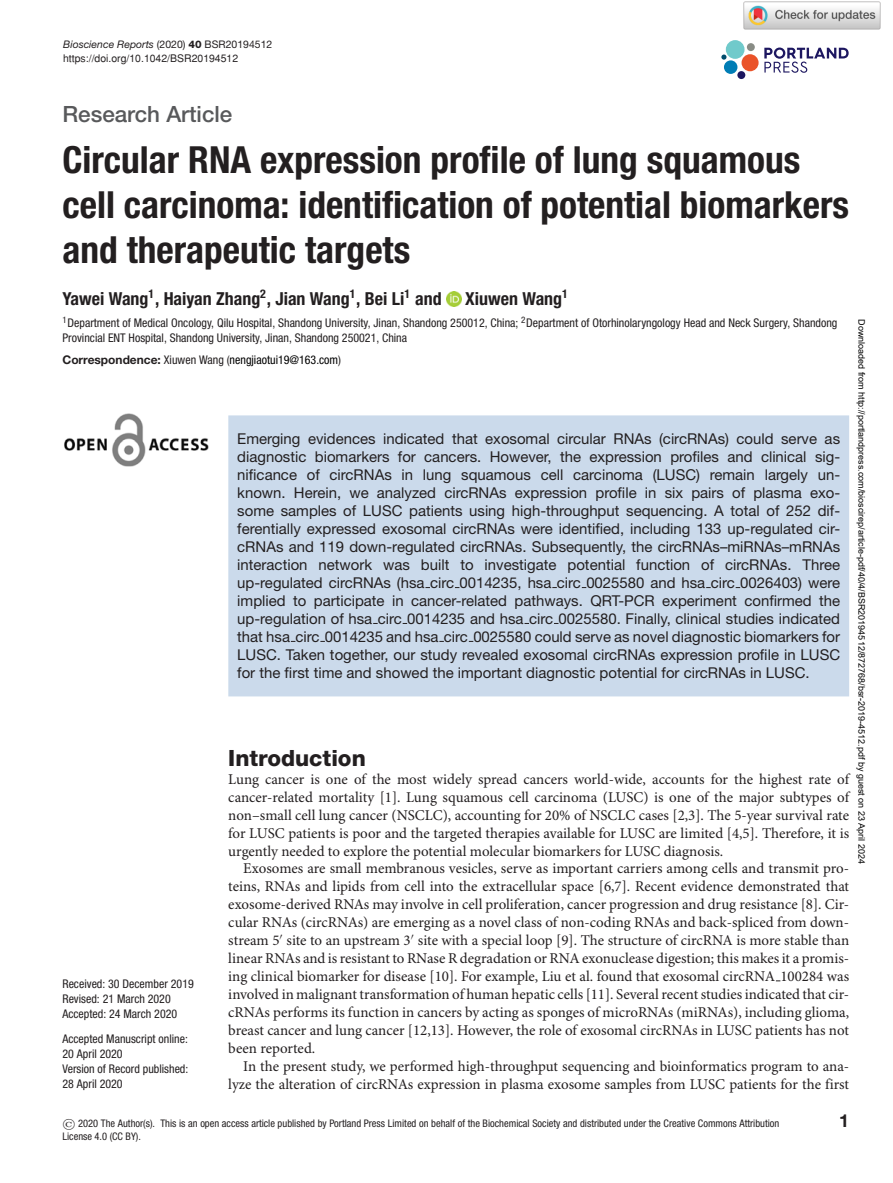
<style>
.page{position:relative;width:893px;height:1183px;background:#fff}
.page>*{position:absolute;margin:0;border:0;box-sizing:border-box;transform-origin:0 0}
.t1{font:700 condensed 37.35px/44.8px "Helvetica Neue LT Std";color:#231f20}
.t2{font:500 22.35px "Helvetica Neue LT Std";color:#58595b}
.t3{font:800 22.35px "Helvetica Neue LT Std";color:#231f20}
.t4{font:700 condensed 18px "Helvetica Neue LT Std";color:#231f20}
.t5{font:700 18px "Helvetica Neue LT Std";color:#231f20}
.t6{font:15px/18px "Minion Pro";color:#231f20;text-align:justify}
.t7{font:15px/18px "Helvetica Neue LT Std";color:#231f20;text-align:justify}
.t8{font:condensed 12px/15px "Helvetica Neue LT Std";color:#231f20}
.t9{font:condensed 12px "Helvetica Neue LT Std";color:#000}
.t10{font:condensed 10.5px/13.5px "Helvetica Neue LT Std";color:#231f20}
.t11{font:italic 10.5px "Helvetica Neue LT Std";color:#231f20}
.t12{font:10.5px "Helvetica";color:#231f20}
.t13{font:9px "Arial";color:#000}
.s1{font-style:normal}
.s2{font-weight:800;font-style:normal}
.s3{font-weight:700;font-stretch:normal;color:#231f20}
.s4{color:#231f20}
.s5{font-family:"SFRM0700";font-stretch:normal}
</style>
<div class="page">
<svg style="left:764px;top:48px;width:85px;height:25px"></svg>
<div style="left:726px;top:40px;width:18px;height:19px;background:#70cacb;border-radius:50%"></div>
<div style="left:741px;top:54px;width:18px;height:17px;background:#ea5329;border-radius:50%"></div>
<div style="left:724px;top:60px;width:13px;height:14px;background:#007db5;border-radius:50%"></div>
<div style="left:737px;top:71px;width:8px;height:8px;background:#1d1760;border-radius:50%"></div>
<div style="left:747px;top:43px;width:8px;height:8px;background:#888c85;border-radius:50%"></div>
<svg style="left:721px;top:54px;width:5px;height:6px"></svg>
<img style="left:446px;top:291px;width:15px;height:15px">
<img style="left:64px;top:413px;width:145px;height:53px">
<div style="left:228px;top:415px;width:621px;height:281px;background:#cbdaeb"></div>
<img style="left:743px;top:1px;width:138px;height:29px">
<p class="t11" style="left:63px;top:40px;width:211px">Bioscience Reports <span class="s1">(2020)</span> <span class="s2">40</span> <span class="s1">BSR20194512</span></p>
<p class="t12" style="left:63px;top:54px;width:177px">https://doi.org/10.1042/BSR20194512</p>
<h2 class="t2" style="left:62px;top:106px;width:171px">Research Article</h2>
<h1 class="t1" style="left:62px;top:140px;width:788px">Circular RNA expression profile of lung squamous cell carcinoma: identification of potential biomarkers and therapeutic targets</h1>
<p class="t4" style="left:62px;top:291px;width:381px">Yawei Wang<sup>1</sup>, Haiyan Zhang<sup>2</sup>, Jian Wang<sup>1</sup>, Bei Li<sup>1</sup> and</p>
<p class="t4" style="left:465px;top:291px;width:104px">Xiuwen Wang<sup>1</sup></p>
<p class="t8" style="left:62px;top:316px;width:776px"><sup>1</sup>Department of Medical Oncology, Qilu Hospital, Shandong University, Jinan, Shandong 250012, China; <sup>2</sup>Department of Otorhinolaryngology Head and Neck Surgery, Shandong<br>Provincial ENT Hospital, Shandong University, Jinan, Shandong 250021, China</p>
<p class="t9" style="left:62px;top:355px;width:280px"><span class="s3">Correspondence:</span> <span class="s4">Xiuwen Wang (</span>nengjiaotui19@163.com<span class="s4">)</span></p>
<p class="t13" style="left:865px;top:319px;width:545px;rotate:90deg">Downloaded from http://portlandpress.com/bioscirep/article-pdf/40/4/BSR20194512/872768/bsr-2019-4512.pdf by guest on 23 April 2024</p>
<p class="t7" style="left:237px;top:431px;width:604px">Emerging evidences indicated that exosomal circular RNAs (circRNAs) could serve as diagnostic biomarkers for cancers. However, the expression profiles and clinical sig&shy;nificance of circRNAs in lung squamous cell carcinoma (LUSC) remain largely un&shy;known. Herein, we analyzed circRNAs expression profile in six pairs of plasma exo&shy;some samples of LUSC patients using high-throughput sequencing. A total of 252 dif&shy;ferentially expressed exosomal circRNAs were identified, including 133 up-regulated cir&shy;cRNAs and 119 down-regulated circRNAs. Subsequently, the circRNAs–miRNAs–mRNAs interaction network was built to investigate potential function of circRNAs. Three up-regulated circRNAs (hsa circ 0014235, hsa circ 0025580 and hsa circ 0026403) were implied to participate in cancer-related pathways. QRT-PCR experiment confirmed the up-regulation of hsa circ 0014235 and hsa circ 0025580. Finally, clinical studies indicated that hsa circ 0014235 and hsa circ 0025580 could serve as novel diagnostic biomarkers for LUSC. Taken together, our study revealed exosomal circRNAs expression profile in LUSC for the first time and showed the important diagnostic potential for circRNAs in LUSC.</p>
<h2 class="t3" style="left:228px;top:749px;width:139px">Introduction</h2>
<p class="t6" style="left:228px;top:771px;width:622px">Lung cancer is one of the most widely spread cancers world-wide, accounts for the highest rate of cancer-related mortality [1]. Lung squamous cell carcinoma (LUSC) is one of the major subtypes of non–small cell lung cancer (NSCLC), accounting for 20% of NSCLC cases [2,3]. The 5-year survival rate for LUSC patients is poor and the targeted therapies available for LUSC are limited [4,5]. Therefore, it is urgently needed to explore the potential molecular biomarkers for LUSC diagnosis.</p>
<p class="t6" style="left:228px;top:860px;width:622px;text-indent:15px">Exosomes are small membranous vesicles, serve as important carriers among cells and transmit pro&shy;teins, RNAs and lipids from cell into the extracellular space [6,7]. Recent evidence demonstrated that exosome-derived RNAs may involve in cell proliferation, cancer progression and drug resistance [8]. Cir&shy;cular RNAs (circRNAs) are emerging as a novel class of non-coding RNAs and back-spliced from down&shy;stream 5<sup>-</sup> site to an upstream 3<sup>-</sup> site with a special loop [9]. The structure of circRNA is more stable than linear RNAs and is resistant to RNase R degradation or RNA exonuclease digestion; this makes it a promis&shy;ing clinical biomarker for disease [10]. For example, Liu et al. found that exosomal circRNA 100284 was involved in malignant transformation of human hepatic cells [11]. Several recent studies indicated that cir&shy;cRNAs performs its function in cancers by acting as sponges of microRNAs (miRNAs), including glioma, breast cancer and lung cancer [12,13]. However, the role of exosomal circRNAs in LUSC patients has not been reported.</p>
<p class="t6" style="left:228px;top:1058px;width:622px;text-align:right">In the present study, we performed high-throughput sequencing and bioinformatics program to ana&shy;lyze the alteration of circRNAs expression in plasma exosome samples from LUSC patients for the first</p>
<p class="t10" style="left:62px;top:1117px;width:718px"><span class="s5">©</span> 2020 The Author(s). This is an open access article published by Portland Press Limited on behalf of the Biochemical Society and distributed under the Creative Commons Attribution<br>License 4.0 (CC BY).</p>
<p class="t5" style="left:839px;top:1113px;width:11px">1</p>
<p class="t8" style="left:62px;top:976px;width:133px">Received: 30 December 2019<br>Revised: 21 March 2020<br>Accepted: 24 March 2020</p>
<p class="t8" style="left:62px;top:1032px;width:127px">Accepted Manuscript online:<br>20 April 2020<br>Version of Record published:<br>28 April 2020</p>
</div>
